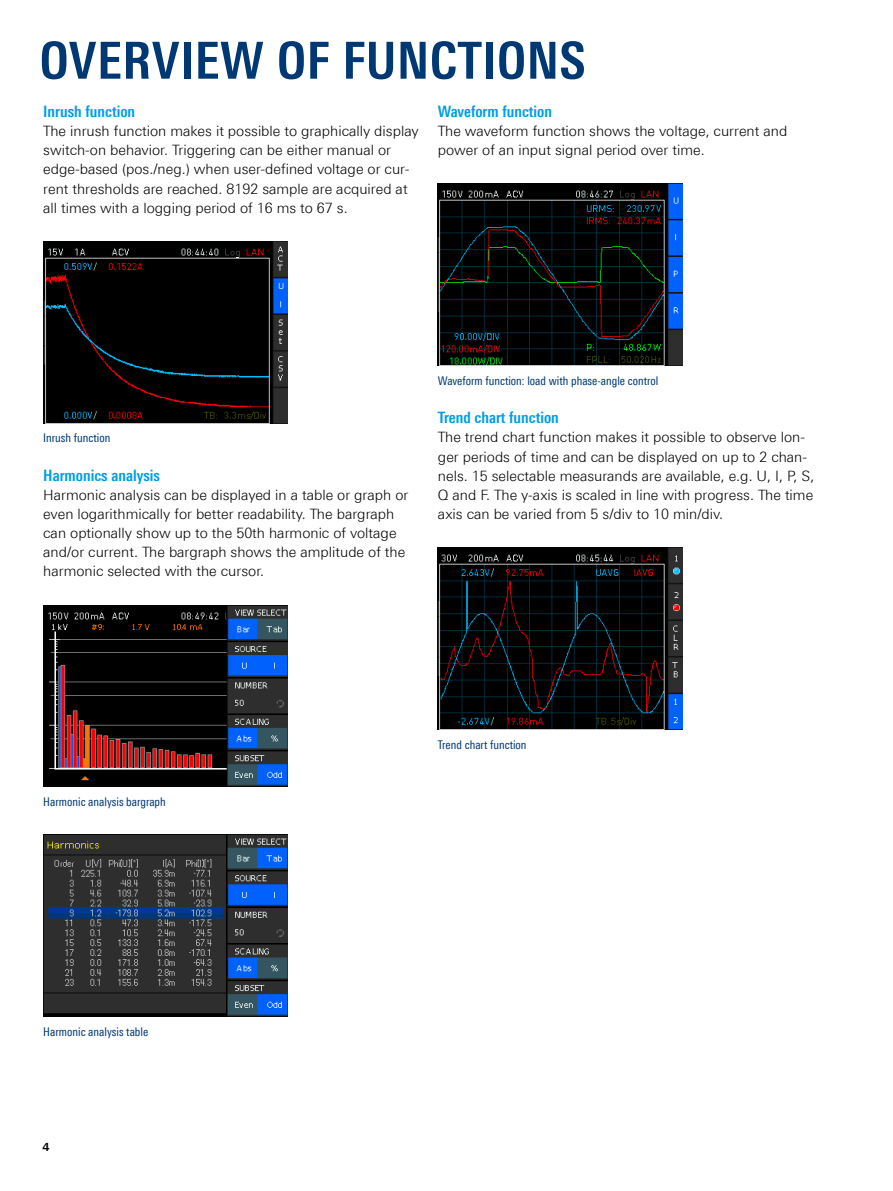
<style>
.page{position:relative;width:893px;height:1191px;background:#fff}
.page>*{position:absolute;margin:0;border:0;box-sizing:border-box;transform-origin:0 0}
.t1{font:700 condensed 51px "Linotype Universfor RS";letter-spacing:.01em;color:#003873}
.t2{font:700 condensed 15.75px "Linotype Universfor RS";color:#009ee2}
.t3{font:300 14.25px/19.2px "Linotype Universfor RS";color:#000}
.t4{font:condensed 12px "Linotype Universfor RS";color:#003873}
.t5{font:700 11.25px "Linotype Universfor RS";color:#000}
</style>
<div class="page">
<img style="left:438px;top:184px;width:244px;height:182px">
<img style="left:438px;top:547px;width:244px;height:182px">
<img style="left:43px;top:241px;width:244px;height:182px">
<img style="left:43px;top:605px;width:245px;height:182px">
<img style="left:43px;top:834px;width:245px;height:182px">
<h1 class="t1" style="left:40px;top:30px;width:547px">OVERVIEW OF FUNCTIONS</h1>
<p class="t2" style="left:43px;top:102px;width:93px">Inrush function</p>
<p class="t3" style="left:43px;top:121px;width:377px">The inrush function makes it possible to graphically display switch‑on behavior. Triggering can be either manual or edge‑based (pos./neg.) when user‑defined voltage or cur‑ rent thresholds are reached. 8192 sample are acquired at all times with a logging period of 16 ms to 67 s.</p>
<p class="t2" style="left:438px;top:102px;width:116px">Waveform function</p>
<p class="t3" style="left:438px;top:121px;width:351px">The waveform function shows the voltage, current and power of an input signal period over time.</p>
<p class="t4" style="left:43px;top:431px;width:69px">Inrush function</p>
<p class="t2" style="left:43px;top:466px;width:118px">Harmonics analysis</p>
<p class="t3" style="left:43px;top:485px;width:367px">Harmonic analysis can be displayed in a table or graph or even logarithmically for better readability. The bargraph can optionally show up to the 50th harmonic of voltage and/or current. The bargraph shows the amplitude of the harmonic selected with the cursor.</p>
<p class="t4" style="left:438px;top:374px;width:222px">Waveform function: load with phase-angle control</p>
<p class="t2" style="left:438px;top:408px;width:122px">Trend chart function</p>
<p class="t3" style="left:438px;top:427px;width:378px">The trend chart function makes it possible to observe lon‑ ger periods of time and can be displayed on up to 2 chan‑ nels. 15 selectable measurands are available, e.g. U, I, P, S, Q and F. The y-axis is scaled in line with progress. The time axis can be varied from 5 s/div to 10 min/div.</p>
<p class="t4" style="left:43px;top:795px;width:124px">Harmonic analysis bargraph</p>
<p class="t4" style="left:438px;top:737px;width:90px">Trend chart function</p>
<p class="t4" style="left:43px;top:1024px;width:107px">Harmonic analysis table</p>
<p class="t5" style="left:43px;top:1139px;width:9px">4</p>
</div>
